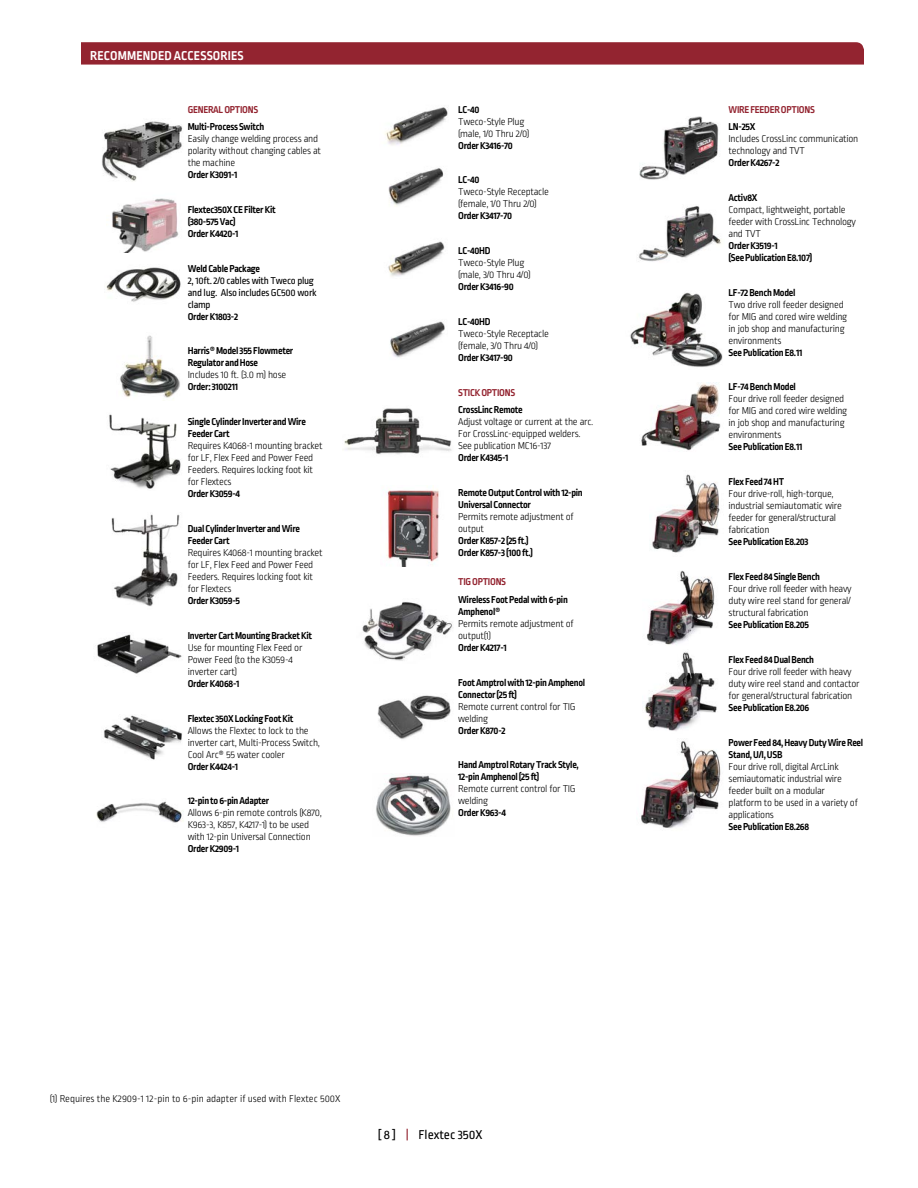
<style>
.page{position:relative;width:918px;height:1188px;background:#fff}
.page>*{position:absolute;margin:0;border:0;box-sizing:border-box;transform-origin:0 0}
.t1{font:700 13.5px "Ropa Sans Pro";letter-spacing:.01em;color:#fff}
.t2{font:13.5px "Ropa Sans Pro";color:#000}
.Options{font:300 10.5px/12px "Ropa Sans Pro";letter-spacing:-.025em;color:#000}
.Options-2{font:700 10.5px/12px "Ropa Sans Pro";letter-spacing:-.025em;color:#000}
.Options-3{font:10.5px/12px "Ropa Sans Pro";letter-spacing:-.025em;color:#000}
.Options-4{font:300 10.5px "Ropa Sans Pro";color:#000}
.Options-5{font:700 10.5px "Ropa Sans Pro";letter-spacing:-.025em;color:#932430}
.s1{font-weight:700}
.s2{font-weight:300}
.s3{color:#932430}
</style>
<div class="page">
<svg style="left:81px;top:42px;width:783px;height:23px;background:#962a35"></svg>
<img style="left:102px;top:121px;width:81px;height:61px">
<img style="left:120px;top:335px;width:60px;height:63px">
<img style="left:109px;top:414px;width:72px;height:75px">
<img style="left:111px;top:514px;width:69px;height:93px">
<img style="left:97px;top:634px;width:85px;height:40px">
<img style="left:96px;top:801px;width:88px;height:22px">
<img style="left:344px;top:408px;width:108px;height:47px">
<img style="left:362px;top:601px;width:91px;height:60px">
<img style="left:377px;top:695px;width:74px;height:44px">
<img style="left:376px;top:775px;width:75px;height:61px">
<img style="left:640px;top:117px;width:79px;height:63px">
<img style="left:641px;top:383px;width:80px;height:68px">
<img style="left:630px;top:292px;width:93px;height:75px">
<img style="left:638px;top:206px;width:83px;height:56px">
<img style="left:652px;top:474px;width:68px;height:79px">
<img style="left:644px;top:570px;width:73px;height:161px">
<img style="left:641px;top:741px;width:80px;height:87px">
<img style="left:386px;top:489px;width:53px;height:77px">
<img style="left:112px;top:198px;width:67px;height:54px">
<img style="left:106px;top:267px;width:75px;height:35px">
<img style="left:104px;top:715px;width:78px;height:45px">
<img style="left:388px;top:168px;width:56px;height:38px">
<img style="left:385px;top:107px;width:63px;height:38px">
<img style="left:388px;top:241px;width:57px;height:36px">
<img style="left:390px;top:321px;width:55px;height:37px">
<p class="t1" style="left:90px;top:48px;width:155px">RECOMMENDED ACCESSORIES</p>
<p class="Options-5" style="left:188px;top:103px;width:72px">GENERAL OPTIONS</p>
<p class="Options" style="left:188px;top:121px;width:135px"><span class="s1">Multi-Process Switch<br></span>Easily change welding process and polarity without changing cables at the machine<br><span class="s1">Order K3091-1</span></p>
<p class="Options-2" style="left:188px;top:204px;width:89px">Flextec350X CE Filter Kit (380-575 Vac)<br>Order K4420-1</p>
<p class="Options-2" style="left:188px;top:263px;width:74px">Weld Cable Package</p>
<p class="Options-3" style="left:188px;top:275px;width:130px">2, 10ft. 2/0 cables with Tweco plug and lug. Also includes GC500 work clamp<br><span class="s1">Order K1803-2</span></p>
<p class="Options-2" style="left:188px;top:346px;width:107px">Harris® Model 355 Flowmeter<br>Regulator and Hose<br><span class="s2">Includes 10 ft. (3.0 m) hose<br></span>Order:3100211</p>
<p class="Options" style="left:188px;top:417px;width:136px"><span class="s1">Single Cylinder Inverter and Wire<br>Feeder Cart<br></span>Requires K4068-1 mounting bracket for LF, Flex Feed and Power Feed<br>Feeders. Requires locking foot kit for Flextecs<br><span class="s1">Order K3059-4</span></p>
<p class="Options" style="left:188px;top:523px;width:136px"><span class="s1">Dual Cylinder Inverter and Wire<br>Feeder Cart<br></span>Requires K4068-1 mounting bracket for LF, Flex Feed and Power Feed<br>Feeders. Requires locking foot kit for Flextecs<br><span class="s1">Order K3059-5</span></p>
<p class="Options" style="left:188px;top:630px;width:126px"><span class="s1">Inverter Cart Mounting Bracket Kit<br></span>Use for mounting Flex Feed or<br>Power Feed (to the K3059-4 inverter cart)<br><span class="s1">Order K4068-1</span></p>
<p class="Options" style="left:188px;top:713px;width:134px"><span class="s1">Flextec 350X Locking Foot Kit<br></span>Allows the Flextec to lock to the inverter cart, Multi-Process Switch,<br>Cool Arc® 55 water cooler<br><span class="s1">Order K4424-1</span></p>
<p class="Options" style="left:188px;top:796px;width:136px"><span class="s1">12-pin to 6-pin Adapter<br></span>Allows 6-pin remote controls (K870,<br>K963-3, K857, K4217-1) to be used with 12-pin Universal Connection<br><span class="s1">Order K2909-1</span></p>
<p class="Options" style="left:458px;top:104px;width:73px"><span class="s1">LC-40<br></span>Tweco-Style Plug (male, 1/0 Thru 2/0)<br><span class="s1">Order K3416-70</span></p>
<p class="Options" style="left:458px;top:175px;width:92px"><span class="s1">LC-40<br></span>Tweco-Style Receptacle (female, 1/0 Thru 2/0)<br><span class="s1">Order K3417-70</span></p>
<p class="Options" style="left:458px;top:246px;width:74px"><span class="s1">LC-40HD<br></span>Tweco-Style Plug (male, 3/0 Thru 4/0)<br><span class="s1">Order K3416-90</span></p>
<p class="Options" style="left:458px;top:316px;width:92px"><span class="s1">LC-40HD<br></span>Tweco-Style Receptacle (female, 3/0 Thru 4/0)<br><span class="s1">Order K3417-90</span></p>
<p class="Options-5" style="left:458px;top:386px;width:59px">STICK OPTIONS</p>
<p class="Options" style="left:458px;top:405px;width:137px"><span class="s1">CrossLinc Remote<br></span>Adjust voltage or current at the arc.<br>For CrossLinc-equipped welders.<br>See publication MC16-137<br><span class="s1">Order K4345-1</span></p>
<p class="Options-2" style="left:458px;top:487px;width:126px">Remote Output Control with 12-pin<br>Universal Connector<br><span class="s2">Permits remote adjustment of output<br></span>Order K857-2 (25 ft.)<br>Order K857-3 (100 ft.)</p>
<p class="Options-5" style="left:458px;top:576px;width:49px">TIG OPTIONS</p>
<p class="Options-2" style="left:458px;top:594px;width:117px">Wireless Foot Pedal with 6-pin<br>Amphenol®<br><span class="s2">Permits remote adjustment of output(1)<br></span>Order K4217-1</p>
<p class="Options-2" style="left:458px;top:677px;width:129px">Foot Amptrol with 12-pin Amphenol<br>Connector (25 ft)<br><span class="s2">Remote current control for TIG welding<br></span>Order K870-2</p>
<p class="Options-2" style="left:458px;top:760px;width:122px">Hand Amptrol Rotary Track Style,<br>12-pin Amphenol (25 ft)<br><span class="s2">Remote current control for TIG welding<br></span>Order K963-4</p>
<p class="Options-4" style="left:50px;top:1094px;width:292px">(1) Requires the K2909-1 12-pin to 6-pin adapter if used with Flextec 500X</p>
<p class="t2" style="left:378px;top:1127px;width:106px">[ 8 ] <span class="s3">|</span> Flextec 350X</p>
<p class="Options-5" style="left:729px;top:103px;width:88px">WIRE FEEDER OPTIONS</p>
<p class="Options" style="left:729px;top:121px;width:131px"><span class="s1">LN-25X<br></span>Includes CrossLinc communication technology and TVT<br><span class="s1">Order K4267-2</span></p>
<p class="Options" style="left:729px;top:192px;width:129px"><span class="s1">Activ8X<br></span>Compact, lightweight, portable feeder with CrossLinc Technology and TVT<br><span class="s1">Order K3519-1<br>(See Publication E8.107)</span></p>
<p class="Options" style="left:729px;top:287px;width:120px"><span class="s1">LF-72 Bench Model<br></span>Two drive roll feeder designed for MIG and cored wire welding in job shop and manufacturing environments<br><span class="s1">See Publication E8.11</span></p>
<p class="Options" style="left:729px;top:382px;width:120px"><span class="s1">LF-74 Bench Model<br></span>Four drive roll feeder designed for MIG and cored wire welding in job shop and manufacturing environments<br><span class="s1">See Publication E8.11</span></p>
<p class="Options" style="left:729px;top:477px;width:115px"><span class="s1">Flex Feed 74 HT<br></span>Four drive-roll, high-torque, industrial semiautomatic wire feeder for general/structural fabrication<br><span class="s1">See Publication E8.203</span></p>
<p class="Options" style="left:729px;top:571px;width:125px"><span class="s1">Flex Feed 84 Single Bench<br></span>Four drive roll feeder with heavy duty wire reel stand for general/ structural fabrication<br><span class="s1">See Publication E8.205</span></p>
<p class="Options" style="left:729px;top:654px;width:133px"><span class="s1">Flex Feed 84 Dual Bench<br></span>Four drive roll feeder with heavy duty wire reel stand and contactor for general/structural fabrication<br><span class="s1">See Publication E8.206</span></p>
<p class="Options" style="left:729px;top:737px;width:136px"><span class="s1">Power Feed 84, Heavy Duty Wire Reel<br>Stand, U/I, USB<br></span>Four drive roll, digital ArcLink semiautomatic industrial wire feeder built on a modular<br>platform to be used in a variety of applications<br><span class="s1">See Publication E8.268</span></p>
</div>
